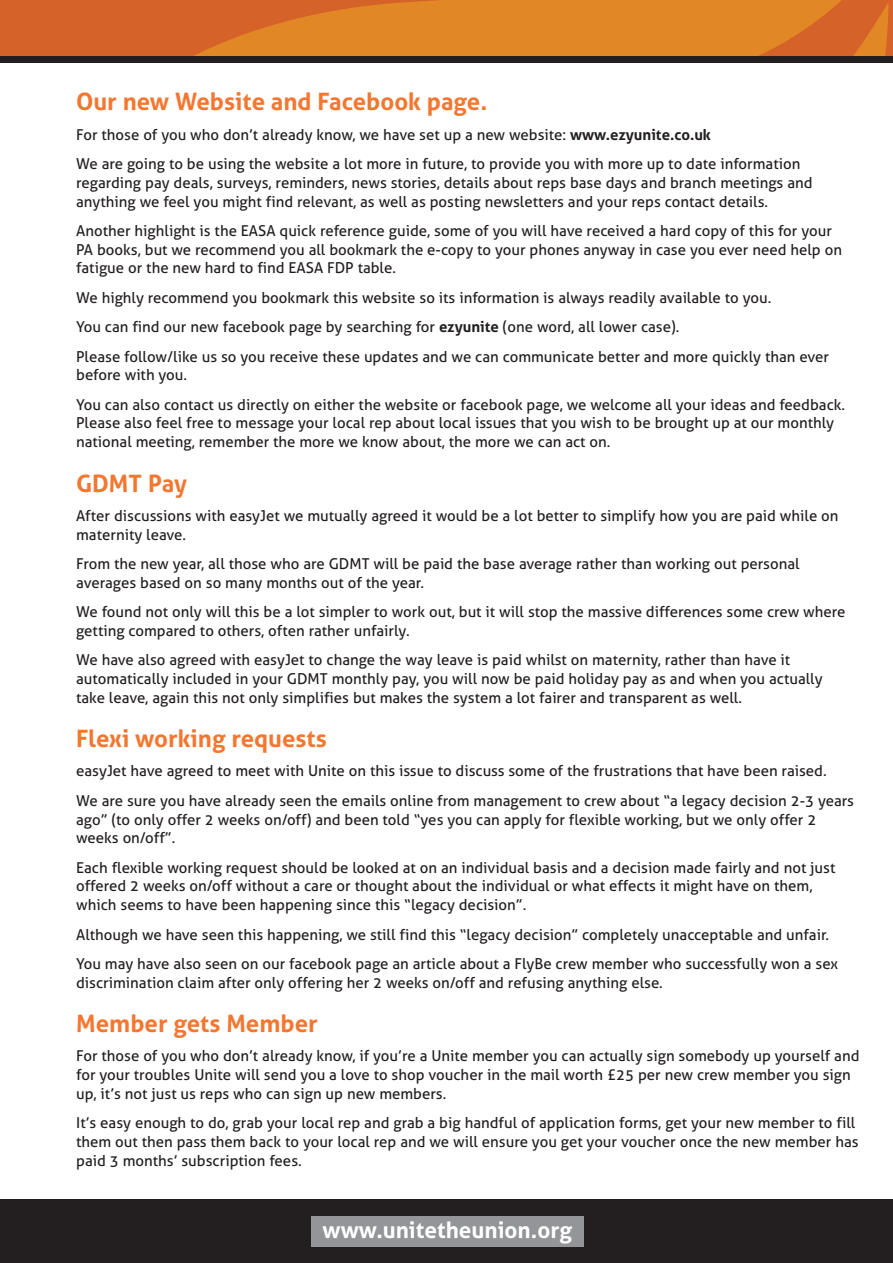
<style>
.page{position:relative;width:893px;height:1263px;background:#fff}
.page>*{position:absolute;margin:0;border:0;box-sizing:border-box;transform-origin:0 0}
.t1{font:700 24px "Aller";color:#f37730}
.t2{font:700 22.5px "Aller";color:#fff}
.t3{font:15px/18.8px "Aller";color:#231f20}
.s1{font-weight:700}
</style>
<div class="page">
<svg style="left:33px;top:0;width:858px;height:56px;background:#da7227"></svg>
<svg style="left:0;top:2px;width:889px;height:54px;background:#dc7826"></svg>
<div style="left:0;top:1199px;width:893px;height:64px;background:#231f20"></div>
<div style="left:0;top:56px;width:893px;height:7px;background:#231f20"></div>
<div style="left:311px;top:1216px;width:272px;height:30px;background:#939598"></div>
<h1 class="t1" style="left:76px;top:87px;width:413px">Our new Website and Facebook page.</h1>
<p class="t3" style="left:76px;top:120px;width:726px;line-height:29.4px">For those of you who don’t already know, we have set up a new website: <span class="s1">www.ezyunite.co.uk<br></span>We are going to be using the website a lot more in future, to provide you with more up to date information</p>
<p class="t3" style="left:76px;top:173px;width:738px">regarding pay deals, surveys, reminders, news stories, details about reps base days and branch meetings and anything we feel you might find relevant, as well as posting newsletters and your reps contact details.</p>
<p class="t3" style="left:76px;top:221px;width:767px">Another highlight is the EASA quick reference guide, some of you will have received a hard copy of this for your<br>PA books, but we recommend you all bookmark the e-copy to your phones anyway in case you ever need help on fatigue or the new hard to find EASA FDP table.</p>
<p class="t3" style="left:76px;top:283px;width:754px;line-height:29.4px">We highly recommend you bookmark this website so its information is always readily available to you.<br>You can find our new facebook page by searching for <span class="s1">ezyunite</span> (one word, all lower case).<br>Please follow/like us so you receive these updates and we can communicate better and more quickly than ever</p>
<p class="t3" style="left:76px;top:360px;width:770px;line-height:29.4px">before with you.<br>You can also contact us directly on either the website or facebook page, we welcome all your ideas and feedback.</p>
<p class="t3" style="left:76px;top:414px;width:759px">Please also feel free to message your local rep about local issues that you wish to be brought up at our monthly national meeting, remember the more we know about, the more we can act on.</p>
<h1 class="t1" style="left:76px;top:468px;width:113px">GDMT Pay</h1>
<p class="t3" style="left:76px;top:506px;width:764px">After discussions with easyJet we mutually agreed it would be a lot better to simplify how you are paid while on maternity leave.</p>
<p class="t3" style="left:76px;top:554px;width:725px">From the new year, all those who are GDMT will be paid the base average rather than working out personal averages based on so many months out of the year.</p>
<p class="t3" style="left:76px;top:602px;width:771px">We found not only will this be a lot simpler to work out, but it will stop the massive differences some crew where getting compared to others, often rather unfairly.</p>
<p class="t3" style="left:76px;top:650px;width:748px">We have also agreed with easyJet to change the way leave is paid whilst on maternity, rather than have it automatically included in your GDMT monthly pay, you will now be paid holiday pay as and when you actually take leave, again this not only simplifies but makes the system a lot fairer and transparent as well.</p>
<h1 class="t1" style="left:76px;top:724px;width:252px">Flexi working requests</h1>
<p class="t3" style="left:76px;top:756px;width:779px;line-height:29.4px">easyJet have agreed to meet with Unite on this issue to discuss some of the frustrations that have been raised.<br>We are sure you have already seen the emails online from management to crew about “a legacy decision 2-3 years</p>
<p class="t3" style="left:76px;top:810px;width:742px">ago” (to only offer 2 weeks on/off) and been told “yes you can apply for flexible working, but we only offer 2 weeks on/off”.</p>
<p class="t3" style="left:76px;top:858px;width:761px">Each flexible working request should be looked at on an individual basis and a decision made fairly and not just offered 2 weeks on/off without a care or thought about the individual or what effects it might have on them, which seems to have been happening since this “legacy decision”.</p>
<p class="t3" style="left:76px;top:919px;width:763px;line-height:29.4px">Although we have seen this happening, we still find this “legacy decision” completely unacceptable and unfair.<br>You may have also seen on our facebook page an article about a FlyBe crew member who successfully won a sex</p>
<p class="t3" style="left:76px;top:973px;width:588px">discrimination claim after only offering her 2 weeks on/off and refusing anything else.</p>
<h1 class="t1" style="left:76px;top:1009px;width:243px">Member gets Member</h1>
<p class="t3" style="left:76px;top:1047px;width:785px">For those of you who don’t already know, if you’re a Unite member you can actually sign somebody up yourself and for your troubles Unite will send you a love to shop voucher in the mail worth £25 per new crew member you sign up, it’s not just us reps who can sign up new members.</p>
<p class="t3" style="left:76px;top:1113px;width:784px">It’s easy enough to do, grab your local rep and grab a big handful of application forms, get your new member to fill them out then pass them back to your local rep and we will ensure you get your voucher once the new member has paid 3 months’ subscription fees.</p>
<h2 class="t2" style="left:323px;top:1216px;width:251px">www.unitetheunion.org</h2>
</div>
